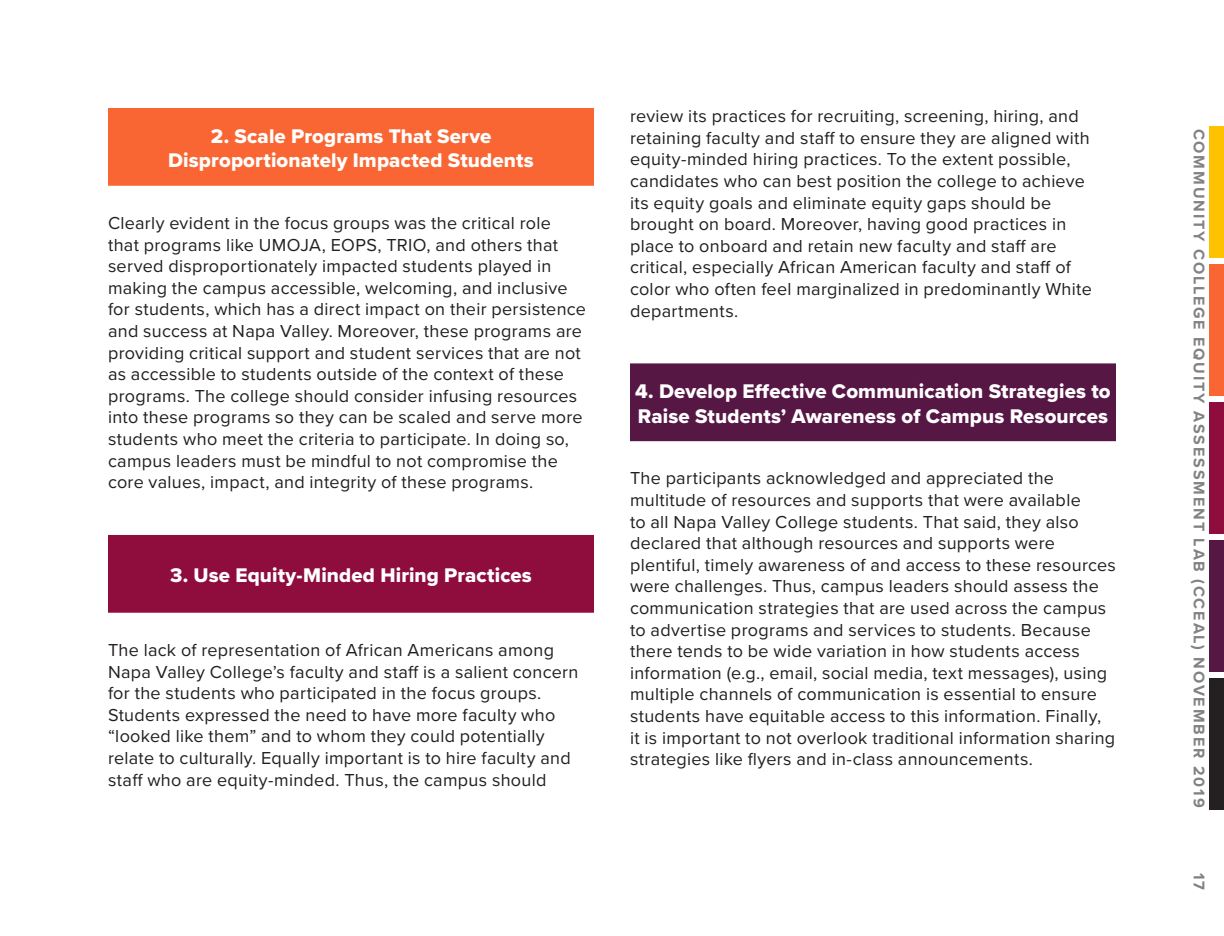
<style>
.page{position:relative;width:1224px;height:936px;background:#fff}
.page>*{position:absolute;margin:0;border:0;box-sizing:border-box;transform-origin:0 0}
.t1{font:20.4px/24.6px "Proxima Nova Extrabld";letter-spacing:.005em;color:#fff;text-align:center}
.t2{font:18px/21.6px "Proxima Nova";letter-spacing:.015em;color:#231f20}
.t3{font:700 16px "Proxima Nova";letter-spacing:.12em;color:#808285}
</style>
<div class="page">
<div style="left:1209px;top:540px;width:15px;height:131px;background:#571745"></div>
<div style="left:1209px;top:678px;width:15px;height:131px;background:#241f21"></div>
<div style="left:1209px;top:402px;width:15px;height:132px;background:#8f0d3d"></div>
<div style="left:1209px;top:265px;width:15px;height:131px;background:#fa6633"></div>
<div style="left:1209px;top:127px;width:15px;height:131px;background:#ffc200"></div>
<div style="left:108px;top:108px;width:486px;height:78px;background:#fa6633"></div>
<div style="left:108px;top:535px;width:486px;height:78px;background:#8f0d3d"></div>
<div style="left:630px;top:363px;width:486px;height:78px;background:#571745"></div>
<p class="t1" style="left:168px;top:123px;width:367px">2. Scale Programs That Serve<br>Disproportionately Impacted Students</p>
<p class="t2" style="left:108px;top:211px;width:480px">Clearly evident in the focus groups was the critical role that programs like UMOJA, EOPS, TRIO, and others that served disproportionately impacted students played in making the campus accessible, welcoming, and inclusive for students, which has a direct impact on their persistence and success at Napa Valley. Moreover, these programs are providing critical support and student services that are not as accessible to students outside of the context of these programs. The college should consider infusing resources into these programs so they can be scaled and serve more students who meet the criteria to participate. In doing so, campus leaders must be mindful to not compromise the core values, impact, and integrity of these programs.</p>
<p class="t1" style="left:170px;top:563px;width:363px">3. Use Equity-Minded Hiring Practices</p>
<p class="t2" style="left:108px;top:638px;width:472px">The lack of representation of African Americans among Napa Valley College’s faculty and staff is a salient concern for the students who participated in the focus groups.<br>Students expressed the need to have more faculty who “looked like them” and to whom they could potentially relate to culturally. Equally important is to hire faculty and staff who are equity-minded. Thus, the campus should</p>
<p class="t2" style="left:630px;top:105px;width:463px">review its practices for recruiting, screening, hiring, and retaining faculty and staff to ensure they are aligned with equity-minded hiring practices. To the extent possible, candidates who can best position the college to achieve its equity goals and eliminate equity gaps should be brought on board. Moreover, having good practices in place to onboard and retain new faculty and staff are critical, especially African American faculty and staff of color who often feel marginalized in predominantly White departments.</p>
<p class="t1" style="left:635px;top:379px;width:477px;text-align:left">4. Develop Effective Communication Strategies to<br>Raise Students’ Awareness of Campus Resources</p>
<p class="t2" style="left:630px;top:467px;width:487px">The participants acknowledged and appreciated the multitude of resources and supports that were available<br>to all Napa Valley College students. That said, they also declared that although resources and supports were plentiful, timely awareness of and access to these resources were challenges. Thus, campus leaders should assess the communication strategies that are used across the campus to advertise programs and services to students. Because there tends to be wide variation in how students access information (e.g., email, social media, text messages), using multiple channels of communication is essential to ensure students have equitable access to this information. Finally,<br>it is important to not overlook traditional information sharing strategies like flyers and in-class announcements.</p>
<p class="t3" style="left:1211px;top:129px;width:680px;rotate:90deg">COMMUNITY COLLEGE EQUITY ASSESSMENT LAB (CCEAL) NOVEMBER 2019</p>
<p class="t3" style="left:1211px;top:873px;width:18px;rotate:90deg">17</p>
</div>
